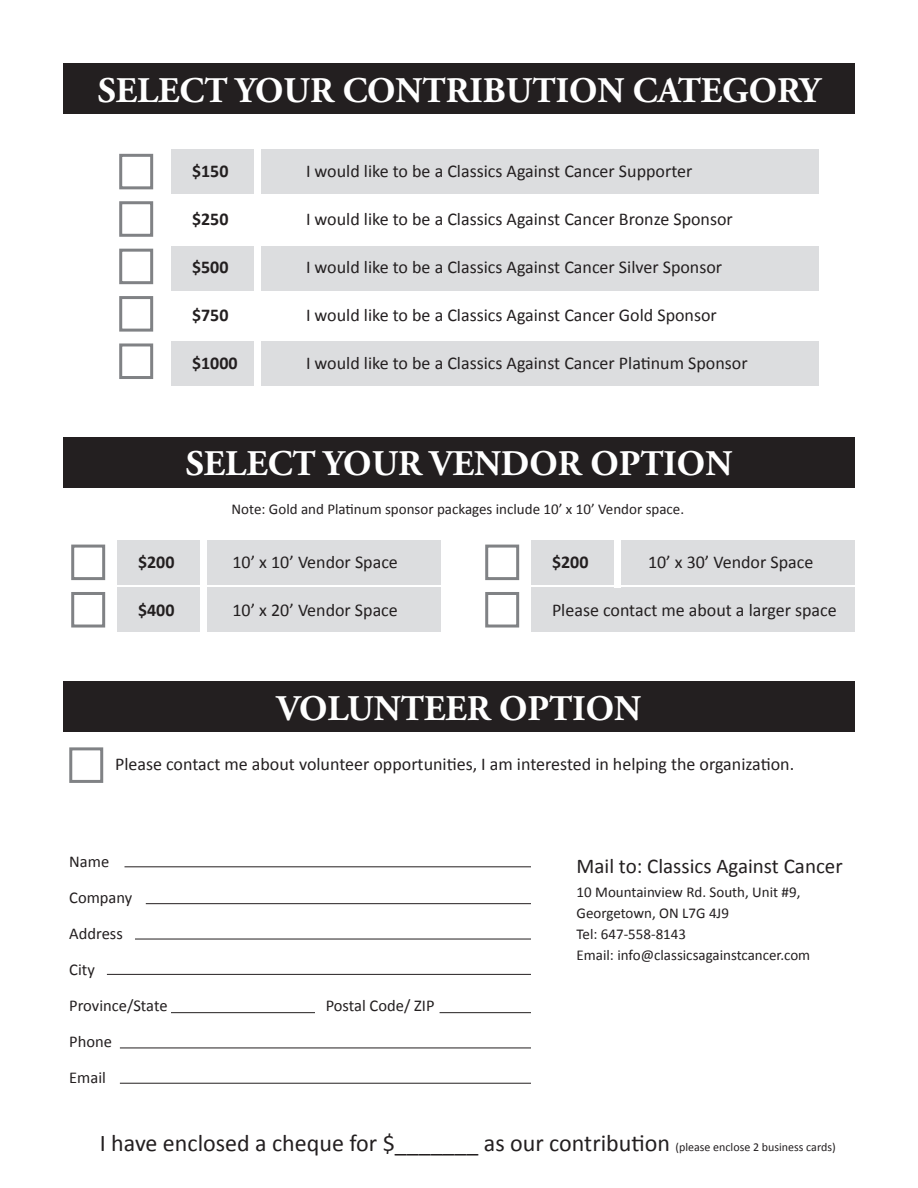
<style>
.page{position:relative;width:918px;height:1188px;background:#fff}
.page>*{position:absolute;margin:0;border:0;box-sizing:border-box;transform-origin:0 0}
.t1{font:700 36px "Adobe Garamond Pro";color:#fff}
.t2{font:24px "Calibri";color:#231f20}
.t3{font:21px "Calibri";color:#231f20}
.t4{font:18px "Calibri";color:#231f20}
.t5{font:700 18px "Calibri";color:#231f20}
.t6{font:16.5px "Calibri";color:#231f20}
.t7{font:15px/21px "Calibri";color:#231f20}
.s1{font-size:12px}
</style>
<div class="page">
<div style="left:171px;top:150px;width:648px;height:44px;background:#dcdddf"></div>
<div style="left:117px;top:540px;width:324px;height:44px;background:#dcdddf"></div>
<div style="left:117px;top:588px;width:324px;height:44px;background:#dcdddf"></div>
<div style="left:531px;top:540px;width:324px;height:44px;background:#dcdddf"></div>
<div style="left:531px;top:587px;width:324px;height:45px;background:#dcdddf"></div>
<div style="left:119px;top:154px;width:34px;height:35px;border:3px solid #808285"></div>
<div style="left:71px;top:545px;width:34px;height:35px;border:3px solid #808285"></div>
<div style="left:485px;top:545px;width:34px;height:35px;border:3px solid #808285"></div>
<div style="left:119px;top:201px;width:34px;height:36px;border:3px solid #808285"></div>
<div style="left:71px;top:592px;width:34px;height:36px;border:3px solid #808285"></div>
<div style="left:485px;top:592px;width:34px;height:36px;border:3px solid #808285"></div>
<div style="left:69px;top:747px;width:34px;height:36px;border:3px solid #808285"></div>
<div style="left:119px;top:249px;width:34px;height:35px;border:3px solid #808285"></div>
<div style="left:119px;top:296px;width:34px;height:36px;border:3px solid #808285"></div>
<div style="left:119px;top:343px;width:34px;height:36px;border:3px solid #808285"></div>
<div style="left:171px;top:246px;width:648px;height:45px;background:#dcdddf"></div>
<div style="left:171px;top:342px;width:648px;height:44px;background:#dcdddf"></div>
<div style="left:63px;top:63px;width:792px;height:51px;background:#231f20"></div>
<div style="left:63px;top:437px;width:792px;height:51px;background:#231f20"></div>
<div style="left:63px;top:681px;width:792px;height:51px;background:#231f20"></div>
<div style="left:254px;top:143px;width:7px;height:250px;background:#fff"></div>
<div style="left:201px;top:534px;width:6px;height:99px;background:#fff"></div>
<div style="left:614px;top:534px;width:6px;height:53px;background:#fff"></div>
<hr style="left:124px;top:866px;width:407px;height:1px;background:#231f20">
<hr style="left:146px;top:903px;width:385px;height:1px;background:#231f20">
<hr style="left:135px;top:939px;width:396px;height:1px;background:#231f20">
<hr style="left:107px;top:974px;width:424px;height:1px;background:#231f20">
<hr style="left:120px;top:1048px;width:411px;height:1px;background:#231f20">
<hr style="left:120px;top:1083px;width:411px;height:1px;background:#231f20">
<hr style="left:171px;top:1012px;width:144px;height:1px;background:#231f20">
<hr style="left:440px;top:1012px;width:91px;height:1px;background:#231f20">
<p class="t1" style="left:98px;top:70px;width:724px">SELECT YOUR CONTRIBUTION CATEGORY</p>
<p class="t5" style="left:192px;top:159px;width:38px">$150</p>
<p class="t4" style="left:306px;top:159px;width:388px">I would like to be a Classics Against Cancer Supporter</p>
<p class="t5" style="left:192px;top:207px;width:38px">$250</p>
<p class="t4" style="left:306px;top:207px;width:428px">I would like to be a Classics Against Cancer Bronze Sponsor</p>
<p class="t5" style="left:192px;top:255px;width:38px">$500</p>
<p class="t4" style="left:306px;top:255px;width:418px">I would like to be a Classics Against Cancer Silver Sponsor</p>
<p class="t5" style="left:192px;top:303px;width:38px">$750</p>
<p class="t4" style="left:306px;top:303px;width:412px">I would like to be a Classics Against Cancer Gold Sponsor</p>
<p class="t5" style="left:192px;top:351px;width:47px">$1000</p>
<p class="t4" style="left:306px;top:351px;width:443px">I would like to be a Classics Against Cancer Platinum Sponsor</p>
<p class="t1" style="left:186px;top:443px;width:548px">SELECT YOUR VENDOR OPTION</p>
<p class="t7" style="left:232px;top:498px;width:454px">Note: Gold and Platinum sponsor packages include 10’ x 10’ Vendor space.</p>
<p class="t5" style="left:138px;top:550px;width:38px">$200</p>
<p class="t4" style="left:233px;top:550px;width:167px">10’ x 10’ Vendor Space</p>
<p class="t5" style="left:138px;top:598px;width:38px">$400</p>
<p class="t4" style="left:232px;top:598px;width:167px">10’ x 20’ Vendor Space</p>
<p class="t5" style="left:552px;top:550px;width:38px">$200</p>
<p class="t4" style="left:648px;top:550px;width:167px">10’ x 30’ Vendor Space</p>
<p class="t4" style="left:552px;top:598px;width:286px">Please contact me about a larger space</p>
<p class="t1" style="left:277px;top:687px;width:366px">VOLUNTEER OPTION</p>
<p class="t4" style="left:115px;top:752px;width:681px">Please contact me about volunteer opportunities, I am interested in helping the organization.</p>
<p class="t6" style="left:69px;top:851px;width:41px">Name</p>
<p class="t6" style="left:69px;top:887px;width:65px">Company</p>
<p class="t6" style="left:69px;top:923px;width:55px">Address</p>
<p class="t6" style="left:69px;top:959px;width:27px">City</p>
<p class="t6" style="left:69px;top:995px;width:100px">Province/State</p>
<p class="t6" style="left:326px;top:995px;width:110px">Postal Code/ ZIP</p>
<p class="t6" style="left:69px;top:1031px;width:44px">Phone</p>
<p class="t6" style="left:69px;top:1067px;width:38px">Email</p>
<p class="t3" style="left:577px;top:853px;width:268px">Mail to: Classics Against Cancer</p>
<p class="t7" style="left:577px;top:882px;width:225px">10 Mountainview Rd. South, Unit #9,<br>Georgetown, ON L7G 4J9</p>
<p class="t7" style="left:577px;top:924px;width:111px">Tel: 647-558-8143</p>
<p class="t7" style="left:577px;top:945px;width:235px">Email: info@classicsagainstcancer.com</p>
<p class="t2" style="left:100px;top:1128px;width:737px">I have enclosed a cheque for $_______ as our contribution <span class="s1">(please enclose 2 business cards)</span></p>
</div>
